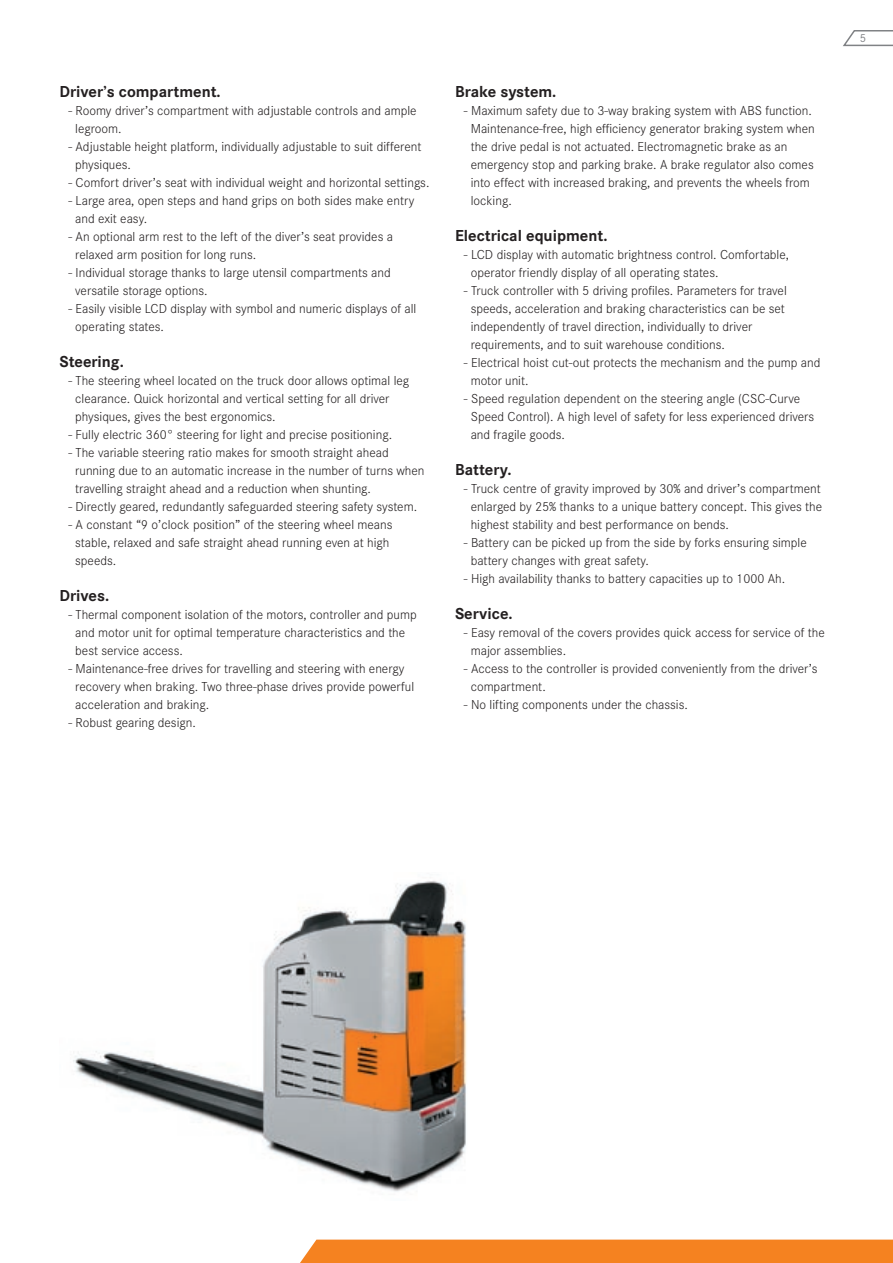
<style>
.page{position:relative;width:893px;height:1263px;background:#fff}
.page>*{position:absolute;margin:0;border:0;box-sizing:border-box;transform-origin:0 0}
.copytdhead{font:700 16.5px "Corporate S";color:#231f20}
.copytdeinrueck{font:300 13.5px/18px "Corporate S";color:#231f20}
.t1{font:12px "Corporate S";color:#808285}
</style>
<div class="page">
<div style="left:300px;top:1239px;width:593px;height:24px;background:#f58220"></div>
<svg style="left:843px;top:30px;width:50px;height:17px"></svg>
<img style="left:73px;top:881px;width:394px;height:311px">
<p class="copytdhead" style="left:60px;top:82px;width:163px">Driver’s compartment.</p>
<p class="copytdeinrueck" style="left:75px;top:101px;width:343px;text-indent:-7px">- Roomy driver’s compartment with adjustable controls and ample legroom.</p>
<p class="copytdeinrueck" style="left:75px;top:137px;width:348px;text-indent:-7px">- Adjustable height platform, individually adjustable to suit different physiques.</p>
<p class="copytdeinrueck" style="left:68px;top:173px;width:363px">- Comfort driver’s seat with individual weight and horizontal settings.</p>
<p class="copytdeinrueck" style="left:75px;top:191px;width:341px;text-indent:-7px">- Large area, open steps and hand grips on both sides make entry and exit easy.</p>
<p class="copytdeinrueck" style="left:75px;top:227px;width:319px;text-indent:-7px">- An optional arm rest to the left of the diver’s seat provides a relaxed arm position for long runs.</p>
<p class="copytdeinrueck" style="left:75px;top:263px;width:317px;text-indent:-7px">- Individual storage thanks to large utensil compartments and versatile storage options.</p>
<p class="copytdeinrueck" style="left:75px;top:299px;width:343px;text-indent:-7px">- Easily visible LCD display with symbol and numeric displays of all operating states.</p>
<p class="copytdhead" style="left:60px;top:352px;width:66px">Steering.</p>
<p class="copytdeinrueck" style="left:75px;top:371px;width:335px;text-indent:-7px">- The steering wheel located on the truck door allows optimal leg clearance. Quick horizontal and vertical setting for all driver physiques, gives the best ergonomics.</p>
<p class="copytdeinrueck" style="left:68px;top:425px;width:325px">- Fully electric 360° steering for light and precise positioning.</p>
<p class="copytdeinrueck" style="left:75px;top:443px;width:351px;text-indent:-7px">- The variable steering ratio makes for smooth straight ahead running due to an automatic increase in the number of turns when travelling straight ahead and a reduction when shunting.</p>
<p class="copytdeinrueck" style="left:68px;top:497px;width:350px">- Directly geared, redundantly safeguarded steering safety system.</p>
<p class="copytdeinrueck" style="left:75px;top:515px;width:319px;text-indent:-7px">- A constant “9 o’clock position” of the steering wheel means stable, relaxed and safe straight ahead running even at high speeds.</p>
<p class="copytdhead" style="left:60px;top:586px;width:51px">Drives.</p>
<p class="copytdeinrueck" style="left:75px;top:605px;width:343px;text-indent:-7px">- Thermal component isolation of the motors, controller and pump and motor unit for optimal temperature characteristics and the best service access.</p>
<p class="copytdeinrueck" style="left:75px;top:659px;width:340px;text-indent:-7px">- Maintenance-free drives for travelling and steering with energy recovery when braking. Two three-phase drives provide powerful acceleration and braking.</p>
<p class="copytdeinrueck" style="left:68px;top:713px;width:129px">- Robust gearing design.</p>
<p class="copytdhead" style="left:455px;top:82px;width:103px">Brake system.</p>
<p class="copytdeinrueck" style="left:471px;top:101px;width:346px;text-indent:-7px">- Maximum safety due to 3-way braking system with ABS function.<br>Maintenance-free, high efficiency generator braking system when the drive pedal is not actuated. Electromagnetic brake as an emergency stop and parking brake. A brake regulator also comes into effect with increased braking, and prevents the wheels from locking.</p>
<p class="copytdhead" style="left:455px;top:226px;width:154px">Electrical equipment.</p>
<p class="copytdeinrueck" style="left:471px;top:245px;width:320px;text-indent:-7px">- LCD display with automatic brightness control. Comfortable, operator friendly display of all operating states.</p>
<p class="copytdeinrueck" style="left:471px;top:281px;width:318px;text-indent:-7px">- Truck controller with 5 driving profiles. Parameters for travel speeds, acceleration and braking characteristics can be set independently of travel direction, individually to driver requirements, and to suit warehouse conditions.</p>
<p class="copytdeinrueck" style="left:471px;top:353px;width:351px;text-indent:-7px">- Electrical hoist cut-out protects the mechanism and the pump and motor unit.</p>
<p class="copytdeinrueck" style="left:471px;top:389px;width:345px;text-indent:-7px">- Speed regulation dependent on the steering angle (CSC-Curve<br>Speed Control). A high level of safety for less experienced drivers and fragile goods.</p>
<p class="copytdhead" style="left:455px;top:460px;width:58px">Battery.</p>
<p class="copytdeinrueck" style="left:471px;top:479px;width:353px;text-align:justify;text-indent:-7px">- Truck centre of gravity improved by 30% and driver’s compartment enlarged by 25% thanks to a unique battery concept. This gives the highest stability and best performance on bends.</p>
<p class="copytdeinrueck" style="left:471px;top:533px;width:338px;text-indent:-7px">- Battery can be picked up from the side by forks ensuring simple battery changes with great safety.</p>
<p class="copytdeinrueck" style="left:464px;top:569px;width:323px">- High availability thanks to battery capacities up to 1000 Ah.</p>
<p class="copytdhead" style="left:455px;top:604px;width:59px">Service.</p>
<p class="copytdeinrueck" style="left:471px;top:623px;width:356px;text-indent:-7px">- Easy removal of the covers provides quick access for service of the major assemblies.</p>
<p class="copytdeinrueck" style="left:471px;top:659px;width:348px;text-indent:-7px">- Access to the controller is provided conveniently from the driver’s compartment.</p>
<p class="copytdeinrueck" style="left:464px;top:695px;width:225px">- No lifting components under the chassis.</p>
<p class="t1" style="left:860px;top:31px;width:8px">5</p>
</div>
